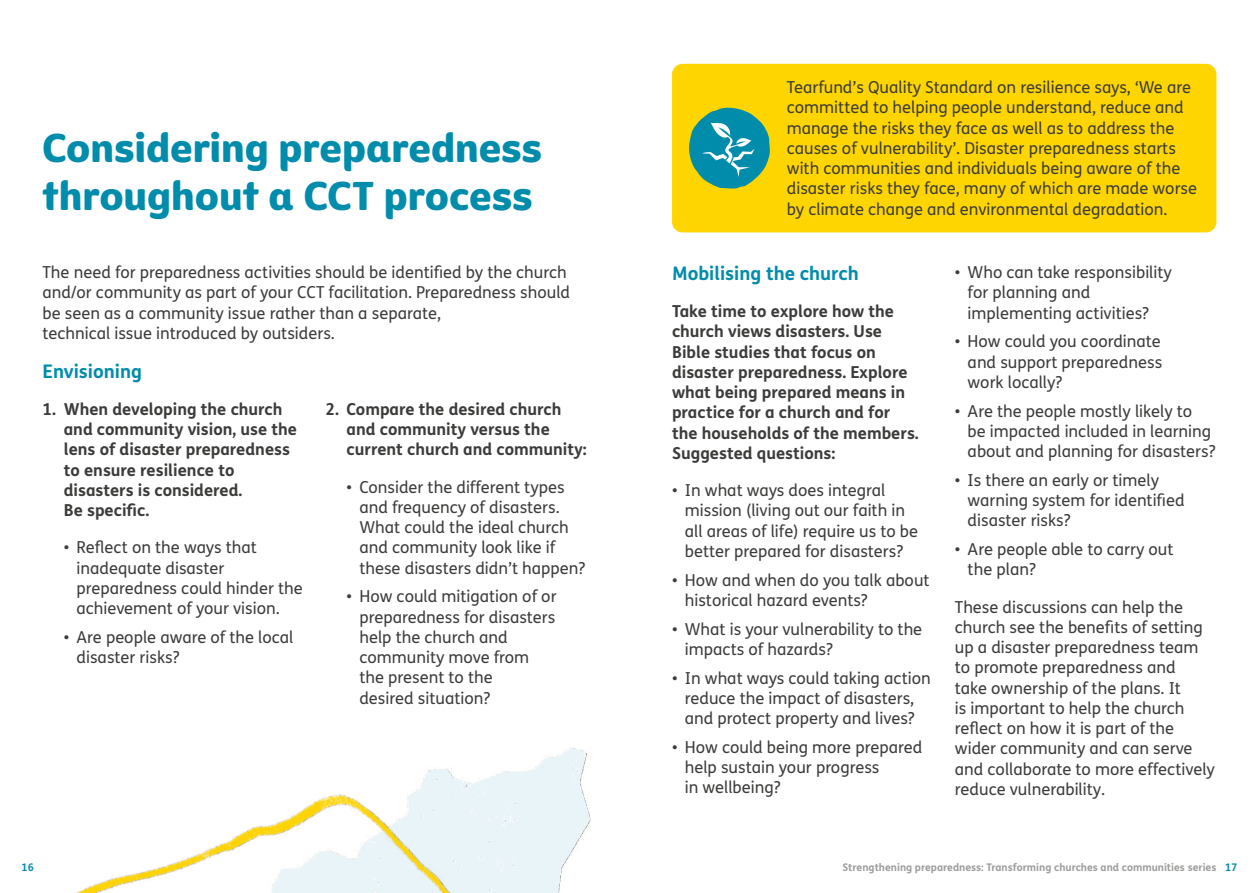
<style>
.page{position:relative;width:1259px;height:893px;background:#fff}
.page>*{position:absolute;margin:0;border:0;box-sizing:border-box;transform-origin:0 0}
.t1{font:39px/48px "Tearfund Sans";color:#008caa}
.t2{font:700 18.75px "FS Me";color:#008caa}
.t3{font:16.5px/20.2px "FS Me";color:#3c3c3b}
.t4{font:700 16.5px/20.2px "FS Me";color:#3c3c3b}
.t5{font:700 10.5px "FS Me";color:#9d9d9c}
.t6{font:700 10.5px "FS Me";color:#008caa}
.s1{color:#008caa}
</style>
<div class="page">
<div style="left:672px;top:64px;width:544px;height:168px;background:#ffd500;border-radius:11px"></div>
<img style="left:74px;top:747px;width:517px;height:146px">
<svg style="left:689px;top:108px;width:81px;height:81px"></svg>
<h1 class="t1" style="left:43px;top:120px;width:501px">Considering preparedness throughout a CCT process</h1>
<p class="t3" style="left:43px;top:262px;width:529px">The need for preparedness activities should be identified by the church and/or community as part of your CCT facilitation. Preparedness should be seen as a community issue rather than a separate,<br>technical issue introduced by outsiders.</p>
<p class="t2" style="left:43px;top:356px;width:101px">Envisioning</p>
<p class="t4" style="left:64px;top:398px;width:235px;text-indent:-21px">1. When developing the church and community vision, use the lens of disaster preparedness to ensure resilience to disasters is considered.<br>Be specific.</p>
<p class="t3" style="left:77px;top:537px;width:228px;text-indent:-13px">• Reflect on the ways that inadequate disaster preparedness could hinder the achievement of your vision.</p>
<p class="t3" style="left:77px;top:627px;width:218px;text-indent:-13px">• Are people aware of the local disaster risks?</p>
<p class="t4" style="left:347px;top:398px;width:242px;text-indent:-21px">2. Compare the desired church and community versus the current church and community:</p>
<p class="t3" style="left:359px;top:476px;width:227px;text-indent:-13px">• Consider the different types and frequency of disasters.<br>What could the ideal church and community look like if these disasters didn’t happen?</p>
<p class="t3" style="left:359px;top:586px;width:199px;text-indent:-13px">• How could mitigation of or preparedness for disasters help the church and community move from the present to the<br>desired situation?</p>
<p class="t3" style="left:787px;top:77px;width:412px">Tearfund’s Quality Standard on resilience says, ‘We are committed to helping people understand, reduce and manage the risks they face as well as to address the causes of vulnerability’. Disaster preparedness starts with communities and individuals being aware of the disaster risks they face, many of which are made worse by climate change and environmental degradation.</p>
<p class="t2" style="left:672px;top:259px;width:188px">Mobilising the church</p>
<p class="t4" style="left:672px;top:300px;width:248px">Take time to explore how the church views disasters. Use<br>Bible studies that focus on disaster preparedness. Explore what being prepared means in practice for a church and for the households of the members.<br>Suggested questions:</p>
<p class="t3" style="left:685px;top:480px;width:235px;text-indent:-13px">• In what ways does integral mission (living out our faith in all areas of life) require us to be better prepared for disasters?</p>
<p class="t3" style="left:685px;top:569px;width:246px;text-indent:-13px">• How and when do you talk about historical hazard events?</p>
<p class="t3" style="left:685px;top:618px;width:239px;text-indent:-13px">• What is your vulnerability to the impacts of hazards?</p>
<p class="t3" style="left:672px;top:667px;width:260px;text-align:center">• In what ways could taking action reduce the impact of disasters, and protect property and lives?</p>
<p class="t3" style="left:685px;top:737px;width:239px;text-indent:-13px">• How could being more prepared help sustain your progress<br>in wellbeing?</p>
<p class="t3" style="left:967px;top:262px;width:206px;text-indent:-13px">• Who can take responsibility for planning and implementing activities?</p>
<p class="t3" style="left:967px;top:331px;width:196px;text-align:justify;text-indent:-13px">• How could you coordinate and support preparedness work locally?</p>
<p class="t3" style="left:967px;top:400px;width:249px;text-indent:-13px">• Are the people mostly likely to<br>be impacted included in learning about and planning for disasters?</p>
<p class="t3" style="left:967px;top:470px;width:218px;text-indent:-13px">• Is there an early or timely warning system for identified disaster risks?</p>
<p class="t3" style="left:967px;top:539px;width:207px;text-indent:-13px">• Are people able to carry out the plan?</p>
<p class="t3" style="left:955px;top:596px;width:262px">These discussions can help the church see the benefits of setting up a disaster preparedness team to promote preparedness and<br>take ownership of the plans. It<br>is important to help the church reflect on how it is part of the wider community and can serve and collaborate to more effectively reduce vulnerability.</p>
<p class="t6" style="left:22px;top:859px;width:14px">16</p>
<p class="t5" style="left:842px;top:859px;width:396px">Strengthening preparedness: Transforming churches and communities series <span class="s1">17</span></p>
</div>
